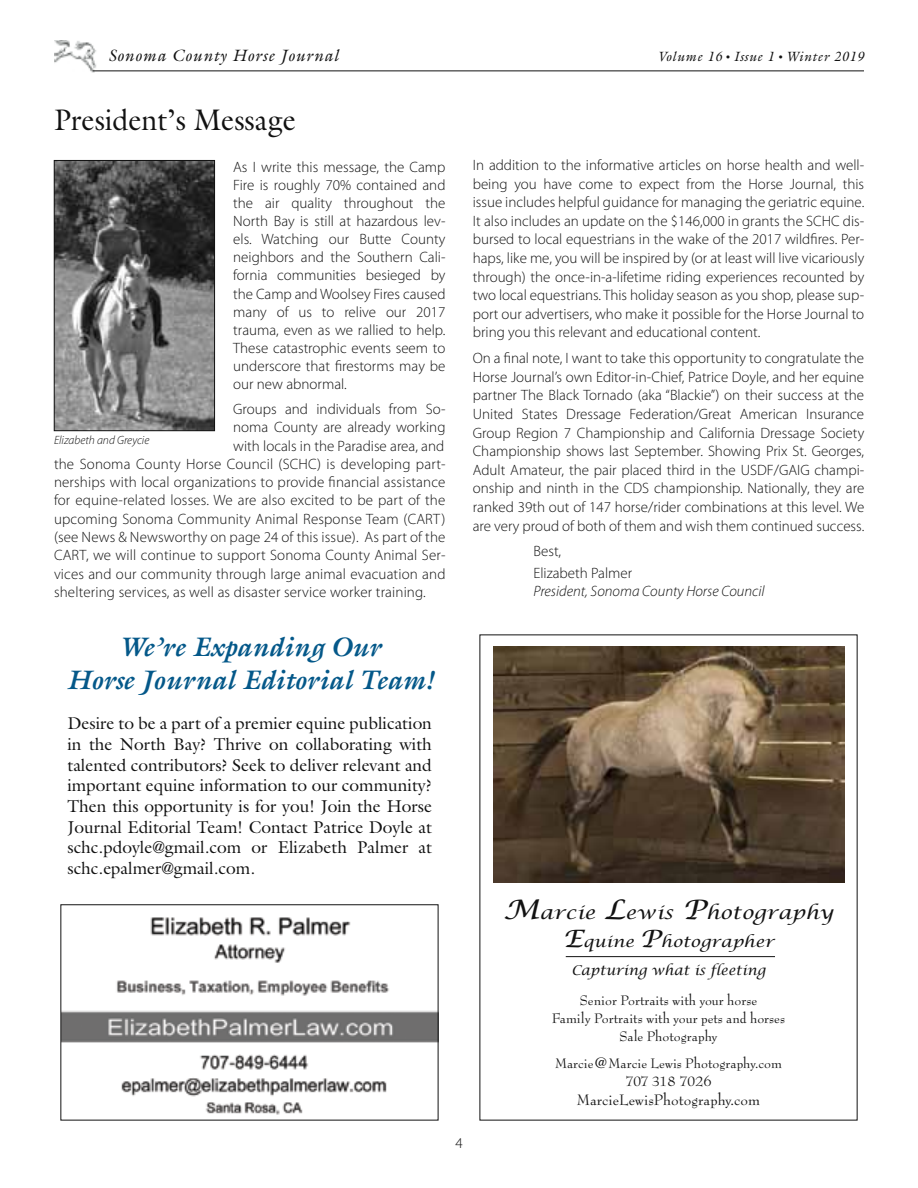
<style>
.page{position:relative;width:918px;height:1188px;background:#fff}
.page>*{position:absolute;margin:0;border:0;box-sizing:border-box;transform-origin:0 0}
.t1{font:30px "Galliard";color:#121212;scale:.95 1}
.t2{font:italic 700 27px/32.4px "Galliard";color:#045889;text-align:center}
.t3{font:italic 18px "Lucida Calligraphy";color:#121212;scale:1.15 1}
.t4{font:17.25px/20.7px "Galliard";color:#121212;text-align:justify}
.t5{font:16.5px "Bernhard Modern";color:#121212}
.t6{font:italic 16.5px "Galliard";letter-spacing:.05em;color:#121212}
.t7{font:300 15px/18.6px "Myriad Pro";letter-spacing:.01em;color:#121212;text-align:justify}
.t8{font:15px/18px "Bernhard Modern";color:#121212;text-align:center}
.t9{font:italic 300 15px "Myriad Pro";color:#121212}
.t10{font:italic 15px "Lucida Calligraphy";color:#121212;scale:1.15 1}
.t11{font:italic 13.5px "Galliard";letter-spacing:.05em;color:#121212}
.t12{font:italic 13.5px "Lucida Calligraphy";color:#121212}
.t13{font:italic 300 12px "Myriad Pro";color:#121212}
.s1{font-size:9px}
.s2{font-size:27px}
.s3{font-size:24px}
</style>
<div class="page">
<img style="left:54px;top:40px;width:45px;height:33px">
<hr style="left:93px;top:71px;width:771px;height:1px;background:#121212">
<img style="left:62px;top:917px;width:374px;height:198px">
<img style="left:56px;top:162px;width:157px;height:267px">
<div style="left:54px;top:160px;width:161px;height:271px;border:1px solid #121212"></div>
<hr style="left:566px;top:956px;width:209px;height:1px;background:#121212">
<img style="left:493px;top:646px;width:351px;height:237px">
<div style="left:60px;top:904px;width:378px;height:216px;border:1px solid #121212"></div>
<p class="t6" style="left:108px;top:45px;width:232px">Sonoma County Horse Journal</p>
<p class="t11" style="left:657px;top:48px;width:208px">Volume 16 <span class="s1">•</span> Issue 1 <span class="s1">•</span> Winter 2019</p>
<h1 class="t1" style="left:54px;top:101px;width:256px">President’s Message</h1>
<p class="t7" style="left:233px;top:157px;width:214px;line-height:18.1px">As I write this message, the Camp Fire is roughly 70% contained and the air quality throughout the North Bay is still at hazardous lev&shy;els. Watching our Butte County neighbors and the Southern Cali&shy;fornia communities besieged by the Camp and Woolsey Fires caused many of us to relive our 2017 trauma, even as we rallied to help.<br>These catastrophic events seem to underscore that firestorms may be our new abnormal.</p>
<p class="t7" style="left:233px;top:400px;width:214px">Groups and individuals from So-</p>
<p class="t7" style="left:233px;top:418px;width:214px">noma County are already working</p>
<p class="t7" style="left:233px;top:436px;width:212px">with locals in the Paradise area, and</p>
<p class="t7" style="left:54px;top:454px;width:393px">the Sonoma County Horse Council (SCHC) is developing part-</p>
<p class="t7" style="left:54px;top:473px;width:393px">nerships with local organizations to provide financial assistance</p>
<p class="t7" style="left:54px;top:491px;width:393px">for equine-related losses. We are also excited to be part of the</p>
<p class="t7" style="left:54px;top:509px;width:393px">upcoming Sonoma Community Animal Response Team (CART)</p>
<p class="t7" style="left:54px;top:528px;width:393px">(see News &amp; Newsworthy on page 24 of this issue). As part of the</p>
<p class="t7" style="left:54px;top:546px;width:393px">CART, we will continue to support Sonoma County Animal Ser-</p>
<p class="t7" style="left:54px;top:564px;width:393px">vices and our community through large animal evacuation and</p>
<p class="t7" style="left:54px;top:582px;width:373px">sheltering services, as well as disaster service worker training.</p>
<p class="t13" style="left:54px;top:433px;width:97px">Elizabeth and Greycie</p>
<p class="t7" style="left:473px;top:156px;width:393px">In addition to the informative articles on horse health and well&shy;being you have come to expect from the Horse Journal, this issue includes helpful guidance for managing the geriatric equine.<br>It also includes an update on the $146,000 in grants the SCHC dis&shy;bursed to local equestrians in the wake of the 2017 wildfires. Per&shy;haps, like me, you will be inspired by (or at least will live vicariously through) the once-in-a-lifetime riding experiences recounted by two local equestrians. This holiday season as you shop, please sup&shy;port our advertisers, who make it possible for the Horse Journal to bring you this relevant and educational content.</p>
<p class="t7" style="left:473px;top:349px;width:393px">On a final note, I want to take this opportunity to congratulate the Horse Journal’s own Editor-in-Chief, Patrice Doyle, and her equine partner The Black Tornado (aka “Blackie”) on their success at the United States Dressage Federation/Great American Insurance Group Region 7 Championship and California Dressage Society Championship shows last September. Showing Prix St. Georges, Adult Amateur, the pair placed third in the USDF/GAIG champi&shy;onship and ninth in the CDS championship. Nationally, they are ranked 39th out of 147 horse/rider combinations at this level. We are very proud of both of them and wish them continued success.</p>
<p class="t7" style="left:534px;top:540px;width:100px;line-height:21.9px">Best,<br>Elizabeth Palmer</p>
<p class="t9" style="left:534px;top:582px;width:233px">President, Sonoma County Horse Council</p>
<h2 class="t2" style="left:66px;top:631px;width:368px">We’re Expanding Our<br>Horse Journal Editorial Team!</h2>
<p class="t4" style="left:68px;top:713px;width:366px">Desire to be a part of a premier equine publication in the North Bay? Thrive on collaborating with talented contributors? Seek to deliver relevant and important equine information to our community?<br>Then this opportunity is for you! Join the Horse Journal Editorial Team! Contact Patrice Doyle at schc.pdoyle@gmail.com or Elizabeth Palmer at schc.epalmer@gmail.com.</p>
<p class="t7" style="left:455px;top:1133px;width:9px">4</p>
<p class="t3" style="left:504px;top:901px;width:288px"><span class="s2">M</span>arcie <span class="s2">L</span>ewis <span class="s2">P</span>hotography</p>
<p class="t10" style="left:563px;top:933px;width:185px"><span class="s3">E</span>quine <span class="s3">P</span>hotographer</p>
<p class="t12" style="left:571px;top:962px;width:196px">Capturing what is fleeting</p>
<p class="t8" style="left:552px;top:991px;width:235px">Senior Portraits with your horse<br>Family Portraits with your pets and horses<br>Sale Photography</p>
<p class="t8" style="left:555px;top:1054px;width:228px">Marcie@Marcie Lewis Photography.com<br>707 318 7026</p>
<p class="t5" style="left:577px;top:1091px;width:185px">MarcieLewisPhotography.com</p>
</div>
